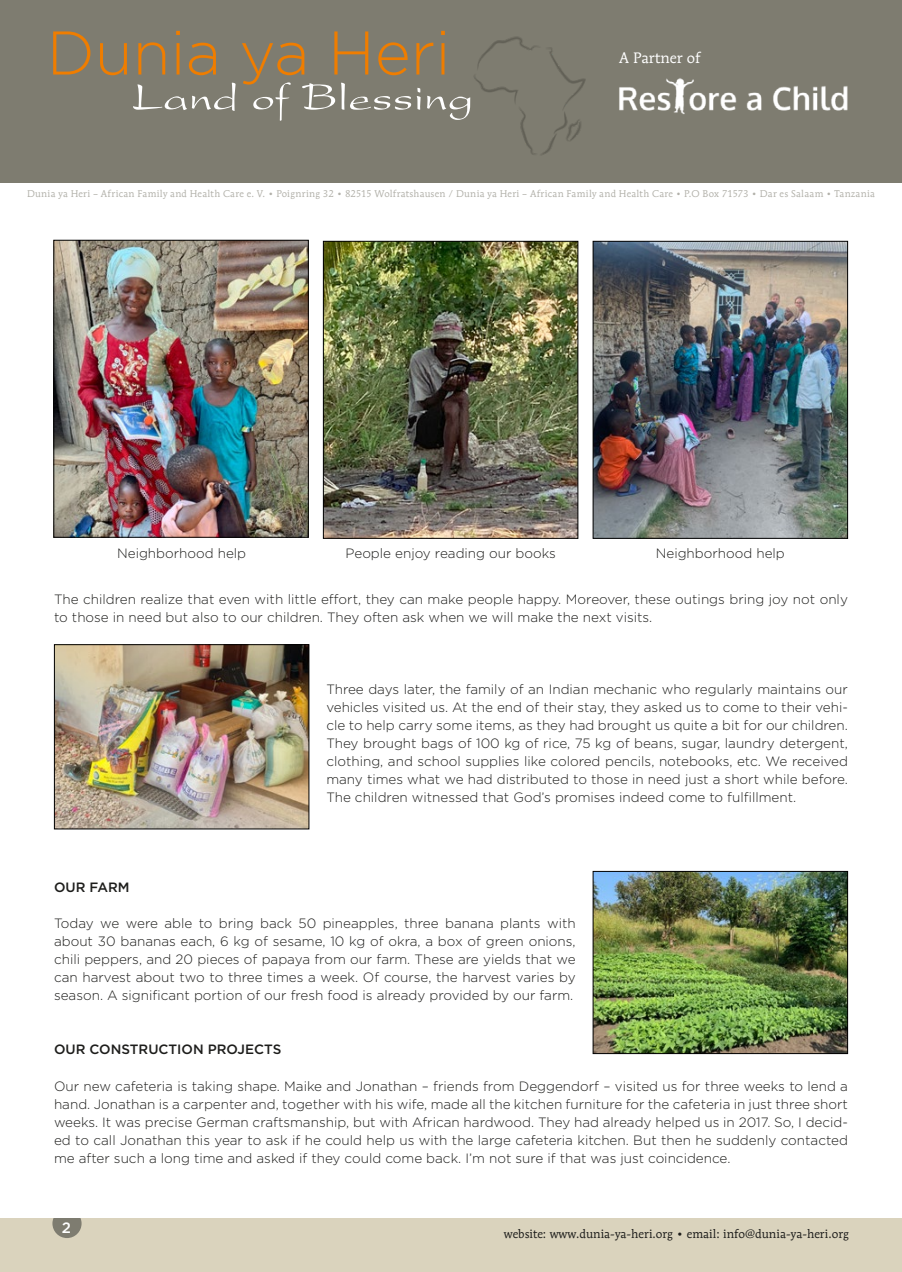
<style>
.page{position:relative;width:902px;height:1272px;background:#fff}
.page>*{position:absolute;margin:0;border:0;box-sizing:border-box;transform-origin:0 0}
.t1{font:15px "Mendoza Roman";color:#fff}
.t2{font:500 15px "Gotham";color:#fff}
.Absatzformat_1{font:300 13.5px/18px "Gotham";color:#1d1d1b;text-align:justify}
.t3{font:500 13.5px "Gotham";color:#1d1d1b}
.t4{font:12px "Mendoza Roman";color:#1d1d1b}
.t5{font:9.6px "Mendoza Roman";letter-spacing:.025em;color:#7e7c70}
</style>
<div class="page">
<div style="left:0;top:1217px;width:901px;height:54px;background:#dad3bd"></div>
<div style="left:52px;top:1208px;width:30px;height:29px;background:#7e7c70;border-radius:50%"></div>
<div style="left:0;top:1204px;width:901px;height:13px;background:#fff"></div>
<img style="left:56px;top:646px;width:251px;height:181px">
<div style="left:54px;top:644px;width:255px;height:185px;border:1px solid #010101"></div>
<img style="left:594px;top:873px;width:251px;height:178px">
<div style="left:592px;top:871px;width:255px;height:182px;border:1px solid #010101"></div>
<img style="left:55px;top:242px;width:252px;height:293px">
<div style="left:53px;top:240px;width:256px;height:297px;border:1px solid #010101"></div>
<img style="left:594px;top:243px;width:251px;height:293px">
<div style="left:592px;top:241px;width:255px;height:297px;border:1px solid #010101"></div>
<img style="left:325px;top:243px;width:251px;height:293px">
<div style="left:323px;top:241px;width:255px;height:297px;border:1px solid #010101"></div>
<div style="left:0;top:0;width:901px;height:182px;background:#7e7c70"></div>
<img style="left:470px;top:36px;width:116px;height:119px">
<svg style="left:53px;top:31px;width:417px;height:90px"></svg>
<img style="left:619px;top:78px;width:229px;height:37px">
<p class="t1" style="left:619px;top:49px;width:83px">A Partner of</p>
<p class="t5" style="left:27px;top:188px;width:849px">Dunia ya Heri – African Family and Health Care e. V. • Poignring 32 • 82515 Wolfratshausen / Dunia ya Heri – African Family and Health Care • P.O Box 71573 • Dar es Salaam • Tanzania</p>
<p class="Absatzformat_1" style="left:117px;top:544px;width:130px">Neighborhood help</p>
<p class="Absatzformat_1" style="left:345px;top:544px;width:212px">People enjoy reading our books</p>
<p class="Absatzformat_1" style="left:655px;top:544px;width:130px">Neighborhood help</p>
<p class="Absatzformat_1" style="left:54px;top:590px;width:795px">The children realize that even with little effort, they can make people happy. Moreover, these outings bring joy not only to those in need but also to our children. They often ask when we will make the next visits.</p>
<p class="Absatzformat_1" style="left:326px;top:680px;width:523px">Three days later, the family of an Indian mechanic who regularly maintains our vehicles visited us. At the end of their stay, they asked us to come to their vehi&shy;cle to help carry some items, as they had brought us quite a bit for our children.<br>They brought bags of 100 kg of rice, 75 kg of beans, sugar, laundry detergent, clothing, and school supplies like colored pencils, notebooks, etc. We received many times what we had distributed to those in need just a short while before.<br>The children witnessed that God’s promises indeed come to fulfillment.</p>
<p class="t3" style="left:54px;top:878px;width:77px">OUR FARM</p>
<p class="Absatzformat_1" style="left:54px;top:914px;width:523px">Today we were able to bring back 50 pineapples, three banana plants with about 30 bananas each, 6 kg of sesame, 10 kg of okra, a box of green onions, chili peppers, and 20 pieces of papaya from our farm. These are yields that we can harvest about two to three times a week. Of course, the harvest varies by season. A significant portion of our fresh food is already provided by our farm.</p>
<p class="t3" style="left:54px;top:1040px;width:229px">OUR CONSTRUCTION PROJECTS</p>
<p class="Absatzformat_1" style="left:54px;top:1076px;width:795px">Our new cafeteria is taking shape. Maike and Jonathan – friends from Deggendorf – visited us for three weeks to lend a hand. Jonathan is a carpenter and, together with his wife, made all the kitchen furniture for the cafeteria in just three short weeks. It was precise German craftsmanship, but with African hardwood. They had already helped us in 2017. So, I decid&shy;ed to call Jonathan this year to ask if he could help us with the large cafeteria kitchen. But then he suddenly contacted me after such a long time and asked if they could come back. I’m not sure if that was just coincidence.</p>
<p class="t2" style="left:62px;top:1217px;width:11px">2</p>
<p class="t4" style="left:504px;top:1226px;width:346px">website: www.dunia-ya-heri.org • email: info@dunia-ya-heri.org</p>
</div>
